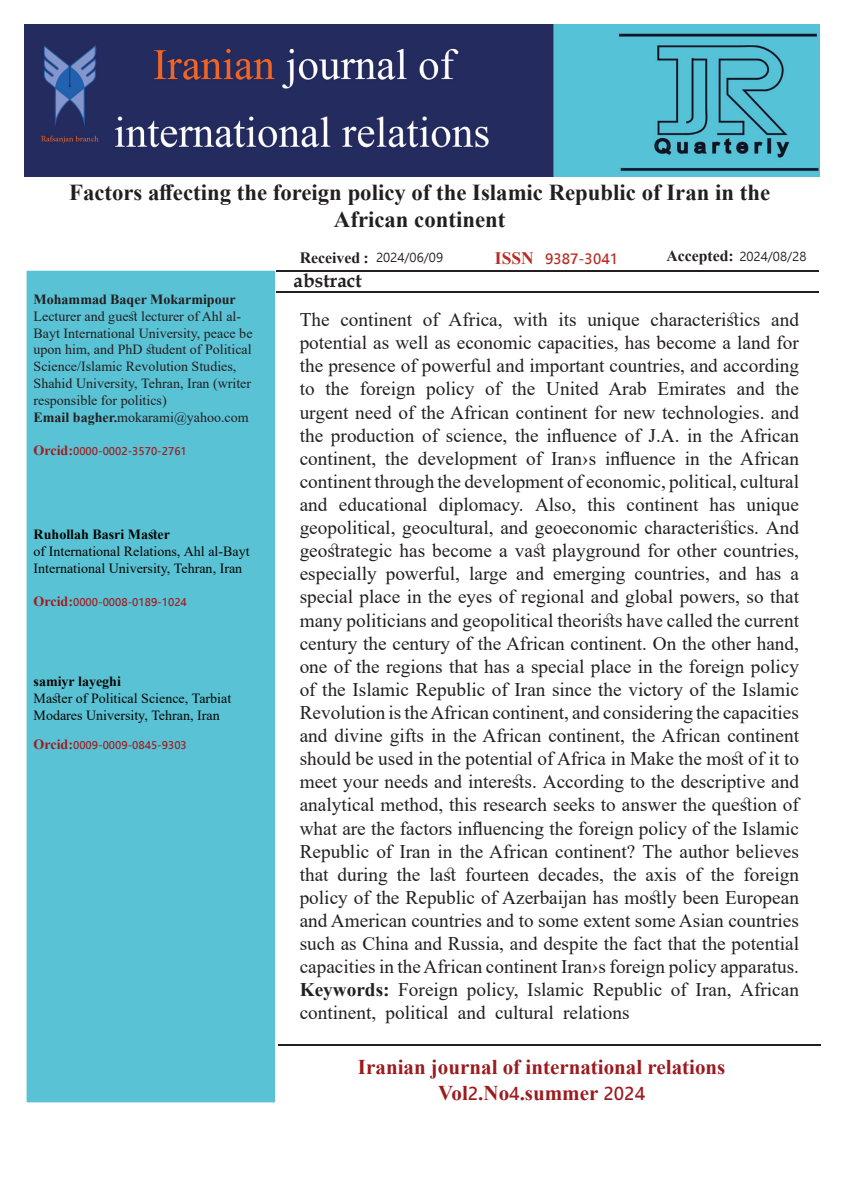
<style>
.page{position:relative;width:844px;height:1191px;background:#fff}
.page>*{position:absolute;margin:0;border:0;box-sizing:border-box;transform-origin:0 0}
.t1{font:700 22.75px/27.3px "Times New Roman";color:#231f20;text-align:center}
.t2{font:700 21px "Times New Roman";color:#9b1b1e}
.t3{font:19.25px/23.1px "Times New Roman";color:#231f20}
.t4{font:700 19.25px "Times New Roman";color:#231f20}
.t5{font:700 19.25px "Book Antiqua";color:#231f20}
.t6{font:17.5px "Microsoft Jheng Hei UI Bold";color:#9b1b1e}
.t7{font:700 17.5px "Times New Roman";color:#b72c25}
.t8{font:700 15.75px "Times New Roman";color:#231f20}
.t9{font:14px/16.8px "Times New Roman";color:#231f20}
.t10{font:14px/16.8px "Times New Roman";color:#040503}
.t11{font:700 14px "Times New Roman";color:#040503}
.t12{font:700 14px "Times New Roman";color:#231f20}
.t13{font:700 14px "Times New Roman";color:#a01c1f}
.t14{font:14px "Microsoft Jheng Hei UI Bold";color:#b72c25}
.t15{font:12.25px "Microsoft Jheng Hei UI Regular";color:#231f20}
.t16{font:10.5px "Microsoft Jheng Hei UI Bold";color:#a01c1f}
.s1{font-weight:700}
.s2{font-family:"Times New Roman";font-weight:700;font-size:14px}
.s3{font-family:"Times New Roman";font-weight:700;font-size:21px}
</style>
<div class="page">
<div style="left:25px;top:269px;width:252px;height:835px;background:#59c2d4;border:2px solid #fff"></div>
<img style="left:25px;top:25px;width:794px;height:151px">
<hr style="left:277px;top:270px;width:542px;height:1px;background:#231f20">
<hr style="left:277px;top:291px;width:542px;height:2px;background:#231f20">
<hr style="left:278px;top:1044px;width:542px;height:1px;background:#231f20">
<p class="t1" style="left:69px;top:178px;width:702px">Factors affecting the foreign policy of the Islamic Republic of Iran in the<br>African continent</p>
<p class="t12" style="left:34px;top:289px;width:203px">Mohammad Baqer Mokarmipour</p>
<p class="t9" style="left:34px;top:324px;width:220px">Bayt International University, peace be</p>
<p class="t9" style="left:34px;top:307px;width:209px">Lecturer and guest lecturer of Ahl al-</p>
<p class="t9" style="left:34px;top:341px;width:219px">upon him, and PhD student of Political Science/Islamic Revolution Studies, Shahid University, Tehran, Iran (writer responsible for politics(</p>
<p class="t9" style="left:34px;top:408px;width:216px"><span class="s1">Email bagher.</span>mokarami@yahoo.com</p>
<p class="t16" style="left:68px;top:445px;width:120px"><span class="s2">:</span>0000-0002-3570-2761</p>
<p class="t13" style="left:34px;top:440px;width:36px">Orcid</p>
<p class="t11" style="left:34px;top:524px;width:138px">Ruhollah Basri Master</p>
<p class="t10" style="left:34px;top:542px;width:217px">of International Relations, Ahl al-Bayt<br>International University, Tehran, Iran</p>
<p class="t16" style="left:68px;top:596px;width:120px"><span class="s2">:</span>0000-0008-0189-1024</p>
<p class="t13" style="left:34px;top:591px;width:36px">Orcid</p>
<p class="t11" style="left:34px;top:671px;width:89px">samiyr layeghi</p>
<p class="t10" style="left:34px;top:689px;width:199px">Master of Political Science, Tarbiat<br>Modares University, Tehran, Iran</p>
<p class="t16" style="left:68px;top:739px;width:120px"><span class="s2">:</span>0009-0009-0845-9303</p>
<p class="t13" style="left:34px;top:734px;width:36px">Orcid</p>
<p class="t8" style="left:299px;top:246px;width:71px">Received :</p>
<p class="t5" style="left:293px;top:268px;width:70px">abstract</p>
<p class="t15" style="left:376px;top:250px;width:69px">2024/06/09</p>
<p class="t7" style="left:494px;top:246px;width:40px">ISSN</p>
<p class="t14" style="left:545px;top:250px;width:74px">9387-3041</p>
<p class="t8" style="left:666px;top:245px;width:69px">Accepted:</p>
<p class="t15" style="left:739px;top:249px;width:69px">2024/08/28</p>
<p class="t3" style="left:299px;top:307px;width:31px">The</p>
<p class="t3" style="left:299px;top:331px;width:500px">potential as well as economic capacities, has become a land for</p>
<p class="t3" style="left:299px;top:354px;width:500px">the presence of powerful and important countries, and according</p>
<p class="t3" style="left:775px;top:377px;width:25px">the</p>
<p class="t3" style="left:340px;top:307px;width:73px">continent</p>
<p class="t3" style="left:448px;top:307px;width:55px">Africa,</p>
<p class="t3" style="left:513px;top:307px;width:36px">with</p>
<p class="t3" style="left:558px;top:307px;width:20px">its</p>
<p class="t3" style="left:587px;top:307px;width:54px">unique</p>
<p class="t3" style="left:650px;top:307px;width:111px">characteristics</p>
<p class="t3" style="left:771px;top:307px;width:29px">and</p>
<p class="t3" style="left:423px;top:307px;width:18px">of</p>
<p class="t3" style="left:325px;top:377px;width:25px">the</p>
<p class="t3" style="left:359px;top:377px;width:57px">foreign</p>
<p class="t3" style="left:426px;top:377px;width:50px">policy</p>
<p class="t3" style="left:512px;top:377px;width:25px">the</p>
<p class="t3" style="left:546px;top:377px;width:54px">United</p>
<p class="t3" style="left:608px;top:377px;width:40px">Arab</p>
<p class="t3" style="left:657px;top:377px;width:70px">Emirates</p>
<p class="t3" style="left:736px;top:377px;width:29px">and</p>
<p class="t3" style="left:485px;top:377px;width:18px">of</p>
<p class="t3" style="left:299px;top:377px;width:16px">to</p>
<p class="t3" style="left:299px;top:400px;width:500px">urgent need of the African continent for new technologies. and</p>
<p class="t3" style="left:299px;top:423px;width:500px">the production of science, the influence of A. J . in the African</p>
<p class="t3" style="left:708px;top:446px;width:92px">the African</p>
<p class="t3" style="left:299px;top:446px;width:78px">continent,</p>
<p class="t3" style="left:299px;top:469px;width:500px">continent through the development of economic, political, cultural</p>
<p class="t3" style="left:746px;top:492px;width:54px">unique</p>
<p class="t3" style="left:385px;top:446px;width:25px">the</p>
<p class="t3" style="left:417px;top:446px;width:101px">development</p>
<p class="t3" style="left:605px;top:446px;width:72px">influence</p>
<p class="t3" style="left:684px;top:446px;width:16px">in</p>
<p class="t3" style="left:526px;top:446px;width:18px">of</p>
<p class="t3" style="left:551px;top:446px;width:46px">Iran s›</p>
<p class="t3" style="left:299px;top:492px;width:29px">and</p>
<p class="t3" style="left:299px;top:515px;width:500px">geopolitical, geocultural, and geoeconomic characteristics. And</p>
<p class="t3" style="left:299px;top:538px;width:500px">geostrategic has become a vast playground for other countries,</p>
<p class="t3" style="left:790px;top:562px;width:10px">a</p>
<p class="t3" style="left:339px;top:492px;width:90px">educational</p>
<p class="t3" style="left:439px;top:492px;width:86px">diplomacy.</p>
<p class="t3" style="left:535px;top:492px;width:43px">Also,</p>
<p class="t3" style="left:587px;top:492px;width:29px">this</p>
<p class="t3" style="left:626px;top:492px;width:73px">continent</p>
<p class="t3" style="left:709px;top:492px;width:27px">has</p>
<p class="t3" style="left:299px;top:562px;width:78px">especially</p>
<p class="t3" style="left:299px;top:585px;width:500px">special place in the eyes of regional and global powers, so that</p>
<p class="t3" style="left:299px;top:608px;width:500px">many politicians and geopolitical theorists have called the current</p>
<p class="t3" style="left:299px;top:631px;width:500px">century the century of the African continent. On the other hand,</p>
<p class="t3" style="left:299px;top:654px;width:500px">one of the regions that has a special place in the foreign policy</p>
<p class="t3" style="left:299px;top:677px;width:500px">of the Islamic Republic of Iran since the victory of the Islamic</p>
<p class="t3" style="left:299px;top:700px;width:500px">Revolution is theAfrican continent, and considering the capacities</p>
<p class="t3" style="left:299px;top:723px;width:500px">and divine gifts in the African continent, the African continent</p>
<p class="t3" style="left:299px;top:746px;width:500px">should be used in the potential of Africa in Make the most of toit</p>
<p class="t3" style="left:299px;top:769px;width:500px">meet your needs and interests. According to the descriptive and</p>
<p class="t3" style="left:299px;top:793px;width:500px">analytical method, this research seeks to answer the question of</p>
<p class="t3" style="left:299px;top:816px;width:500px">what are the factors influencing the foreign policy of the Islamic</p>
<p class="t3" style="left:299px;top:839px;width:500px">Republic of Iran in the African continent? The author believes</p>
<p class="t3" style="left:743px;top:862px;width:57px">foreign</p>
<p class="t3" style="left:385px;top:562px;width:76px">powerful,</p>
<p class="t3" style="left:469px;top:562px;width:40px">large</p>
<p class="t3" style="left:516px;top:562px;width:29px">and</p>
<p class="t3" style="left:553px;top:562px;width:74px">emerging</p>
<p class="t3" style="left:634px;top:562px;width:77px">countries,</p>
<p class="t3" style="left:718px;top:562px;width:29px">and</p>
<p class="t3" style="left:755px;top:562px;width:27px">has</p>
<p class="t3" style="left:299px;top:862px;width:500px">that<br>policy of the Republic of Azerbaijan has mostly been European and American countries and to some extent some Asian countries such as China and Russia, and despite the fact that the potential capacities in theAfrican continent Iran s› foreign policy apparatus.</p>
<p class="t3" style="left:740px;top:977px;width:60px">African</p>
<p class="t3" style="left:337px;top:862px;width:52px">during</p>
<p class="t3" style="left:397px;top:862px;width:25px">the</p>
<p class="t3" style="left:429px;top:862px;width:28px">last</p>
<p class="t3" style="left:538px;top:862px;width:67px">decades,</p>
<p class="t3" style="left:613px;top:862px;width:25px">the</p>
<p class="t3" style="left:645px;top:862px;width:33px">axis</p>
<p class="t3" style="left:710px;top:862px;width:25px">the</p>
<p class="t3" style="left:465px;top:862px;width:66px">fourteen</p>
<p class="t3" style="left:685px;top:862px;width:18px">of</p>
<p class="t3" style="left:398px;top:977px;width:61px">Foreign</p>
<p class="t3" style="left:467px;top:977px;width:53px">policy,</p>
<p class="t3" style="left:527px;top:977px;width:58px">Islamic</p>
<p class="t3" style="left:592px;top:977px;width:71px">Republic</p>
<p class="t3" style="left:670px;top:977px;width:18px">of</p>
<p class="t3" style="left:695px;top:977px;width:37px">Iran,</p>
<p class="t4" style="left:299px;top:976px;width:91px">Keywords:</p>
<p class="t3" style="left:299px;top:1000px;width:78px">continent,</p>
<p class="t3" style="left:385px;top:1000px;width:65px">political</p>
<p class="t3" style="left:458px;top:1000px;width:29px">and</p>
<p class="t3" style="left:495px;top:1000px;width:60px">cultural</p>
<p class="t3" style="left:563px;top:1000px;width:68px">relations</p>
<p class="t2" style="left:358px;top:1052px;width:369px">Iranian journal of international relations</p>
<p class="t6" style="left:603px;top:1082px;width:43px">2024</p>
<p class="t2" style="left:438px;top:1077px;width:31px">Vol</p>
<p class="t2" style="left:483px;top:1077px;width:27px">No</p>
<p class="t6" style="left:468px;top:1082px;width:17px">2<span class="s3">.</span></p>
<p class="t6" style="left:509px;top:1082px;width:17px">4<span class="s3">.</span></p>
<p class="t2" style="left:525px;top:1077px;width:75px">summer</p>
</div>
